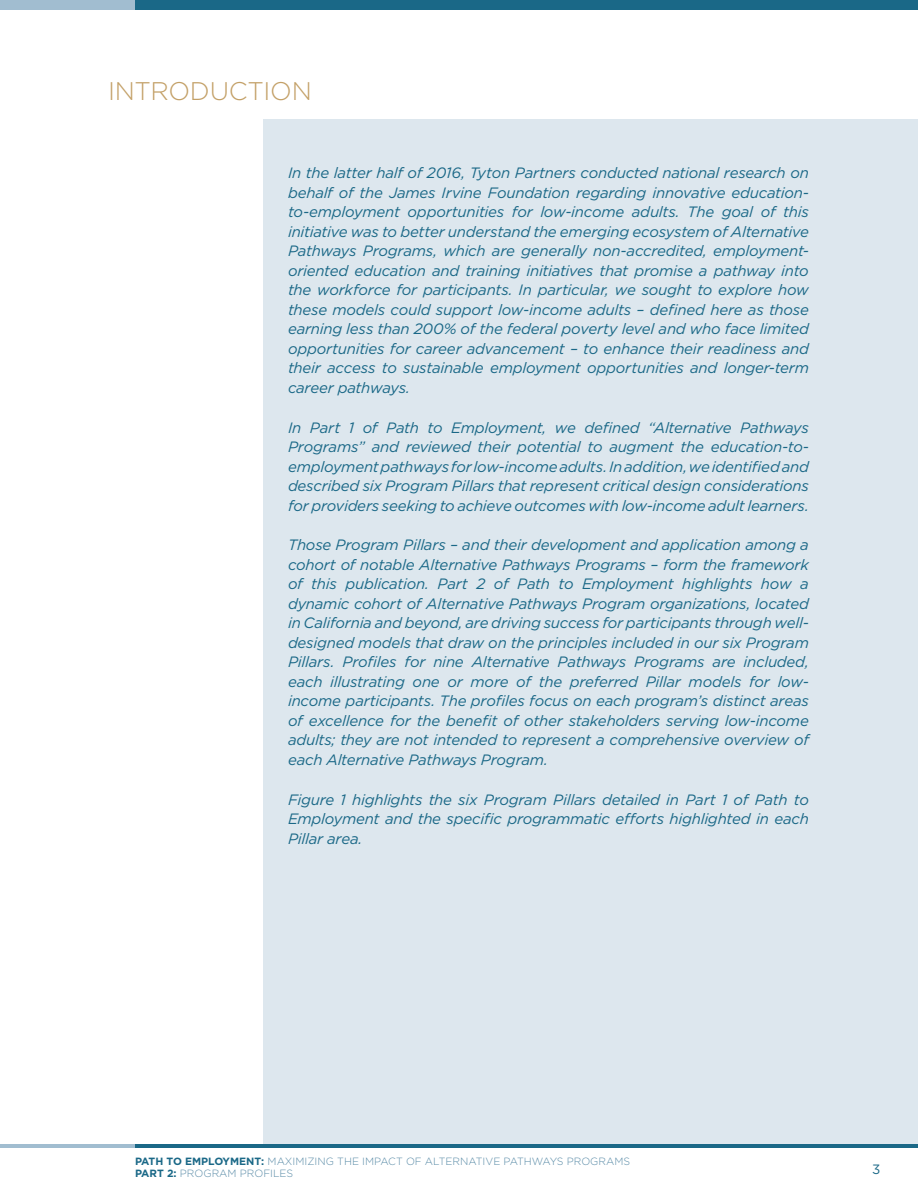
<style>
.page{position:relative;width:918px;height:1188px;background:#fff}
.page>*{position:absolute;margin:0;border:0;box-sizing:border-box;transform-origin:0 0}
.t1{font:300 25.5px "Gotham";letter-spacing:-.01em;color:#c3a067}
.t2{font:italic 15px/19.5px "Gotham";letter-spacing:-.015em;color:#1a6887;text-align:justify}
.t3{font:13.5px "Gotham";color:#1a6887}
.t4{font:300 10.5px/12px "Gotham";color:#598ba7}
.s1{font-weight:700;color:#1a6887}
</style>
<div class="page">
<hr style="left:135px;top:1144px;width:783px;height:4px;background:#1a6887">
<hr style="left:0;top:1144px;width:135px;height:4px;background:#a1bdd0">
<div style="left:135px;top:0;width:783px;height:9px;background:#1a6887"></div>
<div style="left:0;top:0;width:135px;height:9px;background:#a1bdd0"></div>
<div style="left:264px;top:119px;width:654px;height:1025px;background:#dde7ee"></div>
<h1 class="t1" style="left:108px;top:75px;width:205px">INTRODUCTION</h1>
<p class="t2" style="left:288px;top:163px;width:522px">In the latter half of 2016, Tyton Partners conducted national research on behalf of the James Irvine Foundation regarding innovative education&shy;to-employment opportunities for low-income adults. The goal of this initiative was to better understand the emerging ecosystem of Alternative Pathways Programs, which are generally non-accredited, employment&shy;oriented education and training initiatives that promise a pathway into the workforce for participants. In particular, we sought to explore how these models could support low-income adults – defined here as those earning less than 200% of the federal poverty level and who face limited opportunities for career advancement – to enhance their readiness and their access to sustainable employment opportunities and longer-term career pathways.</p>
<p class="t2" style="left:288px;top:417px;width:522px">In Part 1 of Path to Employment, we defined “Alternative Pathways Programs” and reviewed their potential to augment the education-to&shy;employment pathways for low-income adults. In addition, we identified and described six Program Pillars that represent critical design considerations for providers seeking to achieve outcomes with low-income adult learners.</p>
<p class="t2" style="left:288px;top:535px;width:522px">Those Program Pillars – and their development and application among a cohort of notable Alternative Pathways Programs – form the framework of this publication. Part 2 of Path to Employment highlights how a dynamic cohort of Alternative Pathways Program organizations, located in California and beyond, are driving success for participants through well&shy;designed models that draw on the principles included in our six Program Pillars. Profiles for nine Alternative Pathways Programs are included, each illustrating one or more of the preferred Pillar models for low&shy;income participants. The profiles focus on each program’s distinct areas of excellence for the benefit of other stakeholders serving low-income adults; they are not intended to represent a comprehensive overview of each Alternative Pathways Program.</p>
<p class="t2" style="left:288px;top:789px;width:522px">Figure 1 highlights the six Program Pillars detailed in Part 1 of Path to Employment and the specific programmatic efforts highlighted in each Pillar area.</p>
<p class="t4" style="left:135px;top:1155px;width:497px"><span class="s1">PATH TO EMPLOYMENT:</span> MAXIMIZING THE IMPACT OF ALTERNATIVE PATHWAYS PROGRAMS<br><span class="s1">PART 2:</span> PROGRAM PROFILES</p>
<p class="t3" style="left:872px;top:1160px;width:10px">3</p>
</div>
